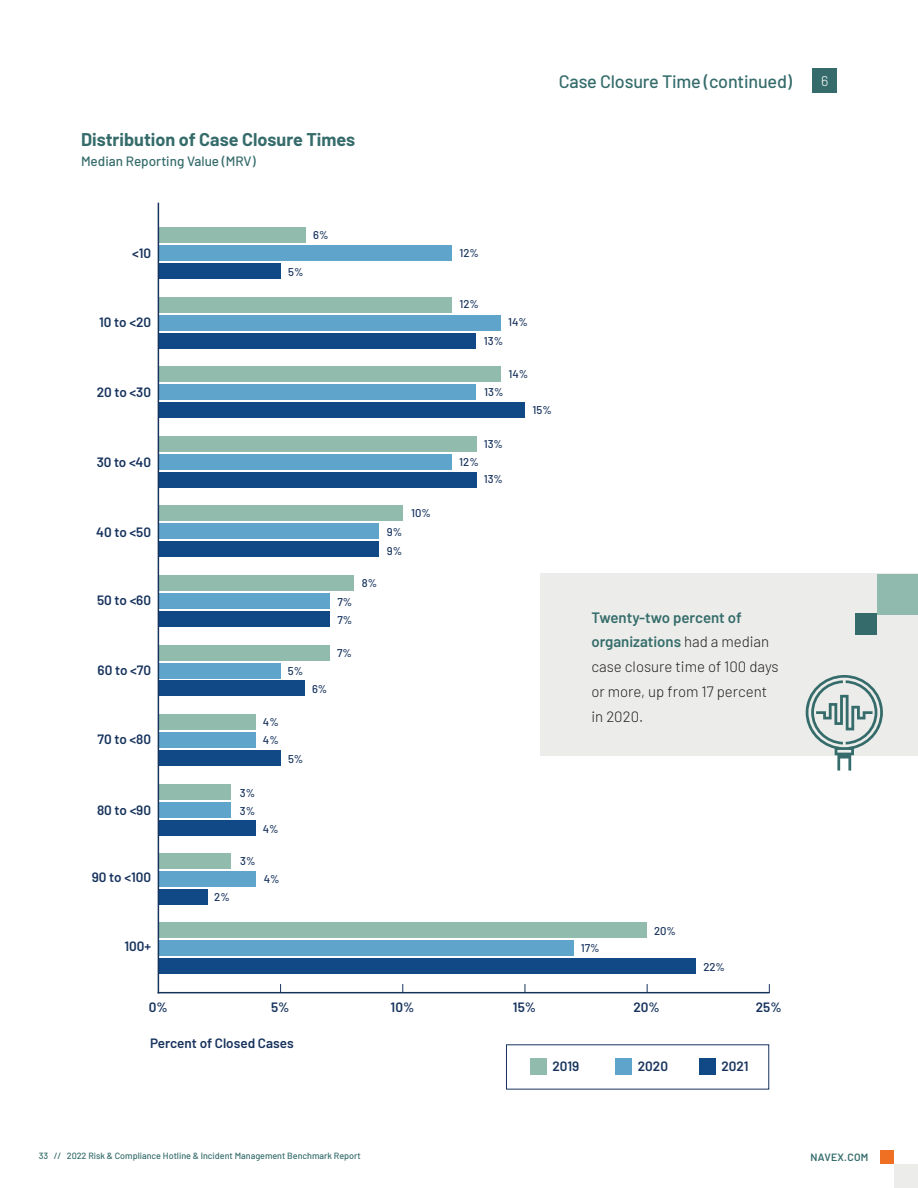
<style>
.page{position:relative;width:918px;height:1188px;background:#fff}
.page>*{position:absolute;margin:0;border:0;box-sizing:border-box;transform-origin:0 0}
.t1{font:700 18px "Barlow";color:#356c6b}
.t2{font:500 18px "Barlow";letter-spacing:-.01em;color:#356c6b}
.t3{font:300 15px/24.8px "Barlow";color:#231f20}
.t4{font:300 14.25px "Barlow";color:#fff}
.t5{font:600 13.5px "Barlow";color:#17335d}
.t6{font:500 13.5px "Barlow";color:#356c6b}
.t7{font:500 11.25px/17.5px "Barlow";color:#17335d}
.t8{font:600 10.5px "Barlow";letter-spacing:.025em;color:#356c6b}
.t9{font:500 9px "Barlow";color:#356c6b}
.s1{font-weight:600;color:#356c6b}
</style>
<div class="page">
<div style="left:880px;top:1150px;width:14px;height:14px;background:#ef7022"></div>
<div style="left:894px;top:1164px;width:24px;height:24px;background:#ecedea"></div>
<div style="left:158px;top:923px;width:489px;height:15px;background:#90bbad"></div>
<div style="left:158px;top:941px;width:416px;height:15px;background:#5ea4cb"></div>
<div style="left:158px;top:959px;width:537px;height:15px;background:#114986"></div>
<div style="left:158px;top:853px;width:73px;height:15px;background:#90bbad"></div>
<div style="left:158px;top:820px;width:97px;height:15px;background:#114986"></div>
<div style="left:158px;top:871px;width:98px;height:15px;background:#5ea4cb"></div>
<div style="left:158px;top:889px;width:50px;height:16px;background:#114986"></div>
<div style="left:158px;top:784px;width:73px;height:15px;background:#90bbad"></div>
<div style="left:158px;top:802px;width:73px;height:15px;background:#5ea4cb"></div>
<div style="left:158px;top:714px;width:98px;height:16px;background:#90bbad"></div>
<div style="left:158px;top:733px;width:98px;height:15px;background:#5ea4cb"></div>
<div style="left:158px;top:751px;width:123px;height:15px;background:#114986"></div>
<div style="left:158px;top:645px;width:172px;height:15px;background:#90bbad"></div>
<div style="left:158px;top:681px;width:146px;height:15px;background:#114986"></div>
<div style="left:158px;top:663px;width:123px;height:15px;background:#5ea4cb"></div>
<div style="left:158px;top:575px;width:196px;height:16px;background:#90bbad"></div>
<div style="left:158px;top:594px;width:172px;height:15px;background:#5ea4cb"></div>
<div style="left:158px;top:611px;width:172px;height:16px;background:#114986"></div>
<div style="left:158px;top:506px;width:245px;height:15px;background:#90bbad"></div>
<div style="left:158px;top:524px;width:220px;height:15px;background:#5ea4cb"></div>
<div style="left:158px;top:542px;width:220px;height:15px;background:#114986"></div>
<div style="left:158px;top:437px;width:319px;height:15px;background:#90bbad"></div>
<div style="left:158px;top:455px;width:294px;height:15px;background:#5ea4cb"></div>
<div style="left:158px;top:473px;width:318px;height:15px;background:#114986"></div>
<div style="left:158px;top:367px;width:343px;height:15px;background:#90bbad"></div>
<div style="left:158px;top:385px;width:318px;height:15px;background:#5ea4cb"></div>
<div style="left:158px;top:403px;width:367px;height:15px;background:#114986"></div>
<div style="left:158px;top:297px;width:294px;height:15px;background:#90bbad"></div>
<div style="left:158px;top:315px;width:343px;height:15px;background:#5ea4cb"></div>
<div style="left:158px;top:333px;width:318px;height:15px;background:#114986"></div>
<div style="left:158px;top:228px;width:148px;height:15px;background:#90bbad"></div>
<div style="left:158px;top:246px;width:294px;height:15px;background:#5ea4cb"></div>
<div style="left:158px;top:264px;width:122px;height:15px;background:#114986"></div>
<hr style="left:158px;top:992px;width:611px;height:1px;background:#17335d">
<hr style="left:158px;top:203px;width:1px;height:790px;background:#17335d">
<div style="left:616px;top:1059px;width:16px;height:16px;background:#5ea4cb"></div>
<div style="left:699px;top:1059px;width:16px;height:16px;background:#114986"></div>
<div style="left:530px;top:1059px;width:17px;height:16px;background:#90bbad"></div>
<div style="left:813px;top:69px;width:24px;height:24px;background:#356c6b"></div>
<div style="left:540px;top:573px;width:378px;height:183px;background:#ecedea"></div>
<div style="left:877px;top:574px;width:41px;height:41px;background:#8fbaad"></div>
<div style="left:856px;top:613px;width:21px;height:21px;background:#356c6b"></div>
<svg style="left:806px;top:675px;width:77px;height:96px"></svg>
<h1 class="t1" style="left:81px;top:126px;width:276px">Distribution of Case Closure Times</h1>
<p class="t6" style="left:81px;top:151px;width:176px">Median Reporting Value (MRV)</p>
<p class="t5" style="left:132px;top:243px;width:21px">&lt;10</p>
<p class="t5" style="left:99px;top:312px;width:53px">10 to &lt;20</p>
<p class="t5" style="left:97px;top:382px;width:56px">20 to &lt;30</p>
<p class="t5" style="left:97px;top:452px;width:56px">30 to &lt;40</p>
<p class="t5" style="left:96px;top:523px;width:56px">40 to &lt;50</p>
<p class="t5" style="left:97px;top:591px;width:56px">50 to &lt;60</p>
<p class="t5" style="left:98px;top:660px;width:55px">60 to &lt;70</p>
<p class="t5" style="left:98px;top:729px;width:55px">70 to &lt;80</p>
<p class="t5" style="left:97px;top:800px;width:56px">80 to &lt;90</p>
<p class="t5" style="left:92px;top:867px;width:61px">90 to &lt;100</p>
<p class="t5" style="left:124px;top:936px;width:28px">100+</p>
<p class="t7" style="left:313px;top:225px;width:17px">6%</p>
<p class="t7" style="left:288px;top:262px;width:17px">5%</p>
<p class="t7" style="left:214px;top:888px;width:17px">2%</p>
<p class="t7" style="left:263px;top:713px;width:17px">4%</p>
<p class="t7" style="left:263px;top:730px;width:17px">4%</p>
<p class="t7" style="left:288px;top:661px;width:17px">5%</p>
<p class="t7" style="left:312px;top:679px;width:17px">6%</p>
<p class="t7" style="left:288px;top:749px;width:17px">5%</p>
<p class="t7" style="left:240px;top:784px;width:17px">3%<br>3%</p>
<p class="t7" style="left:263px;top:820px;width:17px">4%</p>
<p class="t7" style="left:240px;top:851px;width:17px">3%</p>
<p class="t7" style="left:264px;top:870px;width:17px">4%</p>
<p class="t7" style="left:337px;top:592px;width:16px;line-height:18px">7%<br>7%</p>
<p class="t7" style="left:337px;top:643px;width:16px">7%</p>
<p class="t7" style="left:362px;top:574px;width:17px">8%</p>
<p class="t7" style="left:387px;top:522px;width:17px;line-height:18.8px">9%<br>9%</p>
<p class="t7" style="left:411px;top:503px;width:21px">10%</p>
<h1 class="t2" style="left:559px;top:68px;width:235px">Case Closure Time (continued)</h1>
<p class="t4" style="left:821px;top:71px;width:9px">6</p>
<p class="t7" style="left:459px;top:243px;width:21px">12%</p>
<p class="t7" style="left:459px;top:294px;width:21px">12%</p>
<p class="t7" style="left:508px;top:312px;width:21px">14%</p>
<p class="t7" style="left:484px;top:331px;width:21px">13%</p>
<p class="t7" style="left:509px;top:364px;width:21px">14%</p>
<p class="t7" style="left:484px;top:383px;width:21px">13%</p>
<p class="t7" style="left:484px;top:435px;width:21px">13%</p>
<p class="t7" style="left:459px;top:452px;width:21px">12%</p>
<p class="t7" style="left:484px;top:470px;width:21px">13%</p>
<p class="t7" style="left:533px;top:401px;width:21px">15%</p>
<p class="t3" style="left:591px;top:604px;width:189px"><span class="s1">Twenty-two percent of organizations</span> had a median case closure time of 100 days or more, up from 17 percent in 2020.</p>
<p class="t7" style="left:581px;top:938px;width:20px">17%</p>
<p class="t7" style="left:654px;top:921px;width:23px">20%</p>
<p class="t7" style="left:703px;top:958px;width:23px">22%</p>
<p class="t5" style="left:149px;top:997px;width:20px">0%</p>
<p class="t5" style="left:271px;top:998px;width:20px">5%</p>
<p class="t5" style="left:391px;top:998px;width:25px">10%</p>
<p class="t5" style="left:513px;top:998px;width:25px">15%</p>
<p class="t5" style="left:633px;top:998px;width:28px">20%</p>
<p class="t5" style="left:756px;top:998px;width:27px">25%</p>
<p class="t5" style="left:150px;top:1033px;width:145px">Percent of Closed Cases</p>
<p class="t5" style="left:552px;top:1056px;width:28px">2019</p>
<p class="t5" style="left:638px;top:1056px;width:32px">2020</p>
<p class="t5" style="left:721px;top:1056px;width:29px">2021</p>
<p class="t9" style="left:39px;top:1150px;width:324px">33 // 2022 Risk &amp; Compliance Hotline &amp; Incident Management Benchmark Report</p>
<p class="t8" style="left:810px;top:1149px;width:59px">NAVEX.COM</p>
</div>
